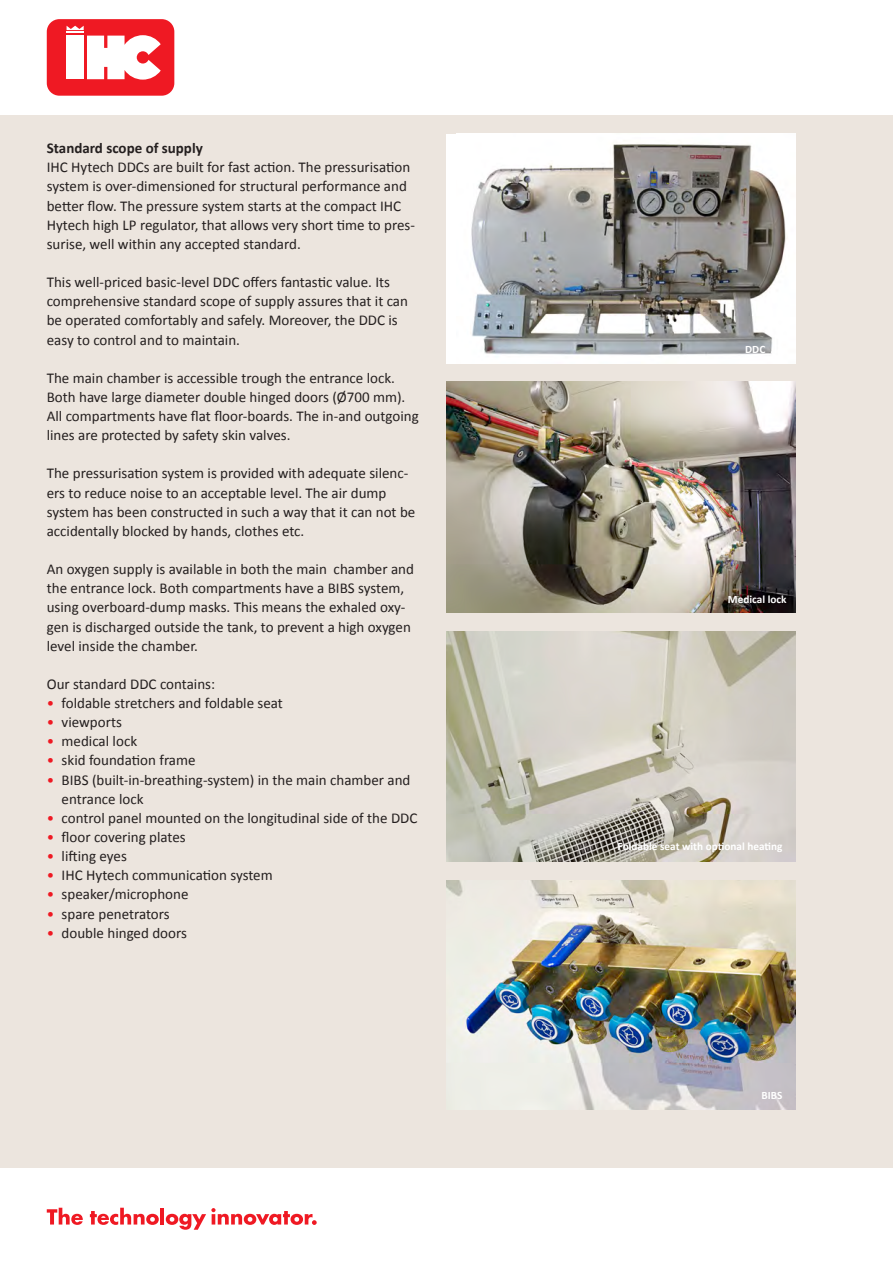
<style>
.page{position:relative;width:893px;height:1263px;background:#fff}
.page>*{position:absolute;margin:0;border:0;box-sizing:border-box;transform-origin:0 0}
.t1{font:15px/19.2px "Calibri";color:#241f1f}
.t2{font:700 15px "Calibri";color:#241f1f}
.t3{font:700 11.25px "Calibri";color:#fff}
.s1{color:#ef1923}
</style>
<div class="page">
<div style="left:0;top:115px;width:893px;height:1052px;background:#ece5de"></div>
<div style="left:47px;top:19px;width:127px;height:77px;background:#ef1923;border-radius:13px"></div>
<svg style="left:67px;top:26px;width:94px;height:54px"></svg>
<svg style="left:47px;top:1208px;width:36px;height:17px"></svg>
<svg style="left:90px;top:1208px;width:69px;height:17px"></svg>
<hr style="left:160px;top:1208px;width:4px;height:16px;background:#ef1923">
<svg style="left:166px;top:1208px;width:151px;height:22px"></svg>
<img style="left:446px;top:631px;width:349px;height:230px">
<img style="left:446px;top:880px;width:349px;height:230px">
<img style="left:446px;top:382px;width:349px;height:230px">
<div style="left:446px;top:134px;width:349px;height:230px;background:#fff"></div>
<img style="left:471px;top:144px;width:316px;height:211px">
<p class="t2" style="left:47px;top:139px;width:158px">Standard scope of supply</p>
<p class="t1" style="left:47px;top:158px;width:370px">IHC Hytech DDCs are built for fast action. The pressurisation system is over-dimensioned for structural performance and better flow. The pressure system starts at the compact IHC Hytech high LP regulator, that allows very short time to pres&shy;surise, well within any accepted standard.</p>
<p class="t1" style="left:47px;top:273px;width:363px">This well-priced basic-level DDC offers fantastic value. Its comprehensive standard scope of supply assures that it can be operated comfortably and safely. Moreover, the DDC is easy to control and to maintain.</p>
<p class="t1" style="left:47px;top:368px;width:373px">The main chamber is accessible trough the entrance lock.<br>Both have large diameter double hinged doors (Ø700 mm).<br>All compartments have flat floor-boards. The in-and outgoing lines are protected by safety skin valves.</p>
<p class="t1" style="left:47px;top:464px;width:370px">The pressurisation system is provided with adequate silenc&shy;ers to reduce noise to an acceptable level. The air dump system has been constructed in such a way that it can not be accidentally blocked by hands, clothes etc.</p>
<p class="t1" style="left:47px;top:560px;width:369px">An oxygen supply is available in both the main chamber and the entrance lock. Both compartments have a BIBS system, using overboard-dump masks. This means the exhaled oxy&shy;gen is discharged outside the tank, to prevent a high oxygen level inside the chamber.</p>
<p class="t1" style="left:47px;top:674px;width:170px">Our standard DDC contains:</p>
<p class="t1" style="left:47px;top:693px;width:238px"><span class="s1">•</span> foldable stretchers and foldable seat</p>
<p class="t1" style="left:47px;top:713px;width:77px"><span class="s1">•</span> viewports</p>
<p class="t1" style="left:47px;top:732px;width:92px"><span class="s1">•</span> medical lock</p>
<p class="t1" style="left:47px;top:751px;width:150px"><span class="s1">•</span> skid foundation frame</p>
<p class="t1" style="left:62px;top:770px;width:350px;text-indent:-15px"><span class="s1">•</span> BIBS (built-in-breathing-system) in the main chamber and entrance lock</p>
<p class="t1" style="left:47px;top:808px;width:372px"><span class="s1">•</span> control panel mounted on the longitudinal side of the DDC</p>
<p class="t1" style="left:47px;top:827px;width:140px"><span class="s1">•</span> floor covering plates</p>
<p class="t1" style="left:47px;top:846px;width:82px"><span class="s1">•</span> lifting eyes</p>
<p class="t1" style="left:47px;top:866px;width:227px"><span class="s1">•</span> IHC Hytech communication system</p>
<p class="t1" style="left:47px;top:885px;width:143px"><span class="s1">•</span> speaker/microphone</p>
<p class="t1" style="left:47px;top:904px;width:124px"><span class="s1">•</span> spare penetrators</p>
<p class="t1" style="left:47px;top:923px;width:142px"><span class="s1">•</span> double hinged doors</p>
<p class="t3" style="left:745px;top:342px;width:39px">DDC ....</p>
<p class="t3" style="left:728px;top:592px;width:60px">Medical lock</p>
<p class="t3" style="left:618px;top:839px;width:166px">Foldable seat with optional heating</p>
<p class="t3" style="left:761px;top:1088px;width:22px">BIBS</p>
</div>
